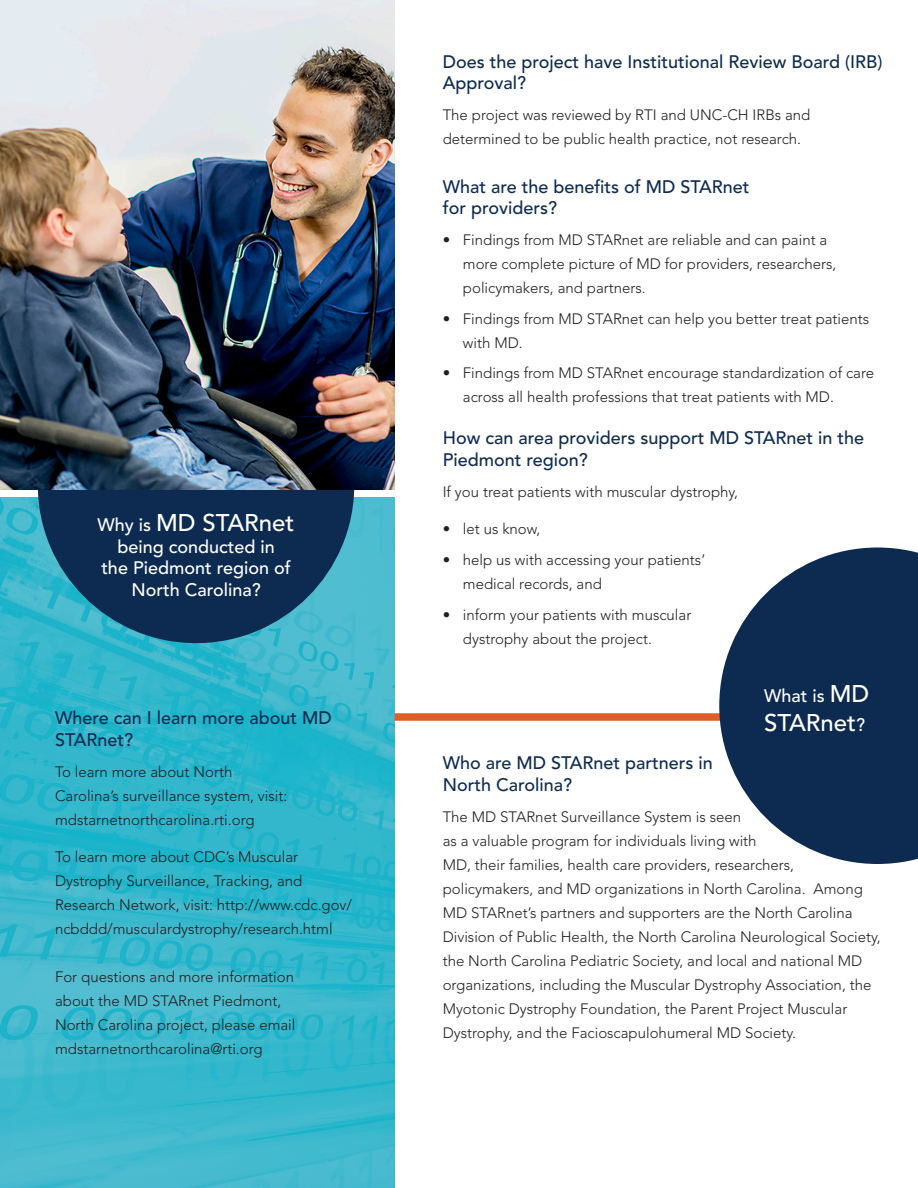
<style>
.page{position:relative;width:918px;height:1188px;background:#fff}
.page>*{position:absolute;margin:0;border:0;box-sizing:border-box;transform-origin:0 0}
.header1{font:500 24px "Avenir LT Std";color:#fff}
.header1-2{font:500 18px/21.6px "Avenir LT Std";color:#0d2b51}
.header1-3{font:500 18px/21.6px "Avenir LT Std";color:#fff;text-align:center}
.text{font:300 15px/24px "Avenir LT Std";color:#231f20}
.s1{font-size:18px}
.s2{font-size:24px}
</style>
<div class="page">
<div style="left:0;top:497px;width:395px;height:691px;background:#fff;opacity:.02"></div>
<div style="left:395px;top:713px;width:412px;height:8px;background:#dd5f26"></div>
<svg style="left:719px;top:548px;width:199px;height:316px;fill:#0d2b51"></svg>
<div style="left:38px;top:327px;width:316px;height:316px;background:#0d2b51;border-radius:50%"></div>
<img style="left:0;top:0;width:395px;height:490px">
<p class="header1" style="left:98px;top:509px;width:198px"><span class="s1">Why is</span> MD STARnet</p>
<p class="header1-3" style="left:101px;top:536px;width:191px">being conducted in<br>the Piedmont region of<br>North Carolina?</p>
<p class="header1-2" style="left:55px;top:708px;width:278px">Where can I learn more about MD<br>STARnet?</p>
<p class="text" style="left:55px;top:759px;width:234px">To learn more about North<br>Carolina’s surveillance system, visit: mdstarnetnorthcarolina.rti.org</p>
<p class="text" style="left:55px;top:845px;width:299px">To learn more about CDC’s Muscular Dystrophy Surveillance, Tracking, and Research Network, visit: http://www.cdc.gov/ ncbddd/musculardystrophy/research.html</p>
<p class="text" style="left:55px;top:965px;width:242px">For questions and more information about the MD STARnet Piedmont, North Carolina project, please email mdstarnetnorthcarolina@rti.org</p>
<p class="header1-2" style="left:443px;top:51px;width:441px">Does the project have Institutional Review Board (IRB)<br>Approval?</p>
<p class="text" style="left:443px;top:103px;width:369px">The project was reviewed by RTI and UNC-CH IRBs and determined to be public health practice, not research.</p>
<p class="header1-2" style="left:443px;top:176px;width:308px">What are the benefits of MD STARnet for providers?</p>
<p class="text" style="left:463px;top:228px;width:375px;text-indent:-20px">• Findings from MD STARnet are reliable and can paint a more complete picture of MD for providers, researchers, policymakers, and partners.</p>
<p class="text" style="left:463px;top:307px;width:408px;text-indent:-20px">• Findings from MD STARnet can help you better treat patients with MD.</p>
<p class="text" style="left:463px;top:361px;width:413px;text-indent:-20px">• Findings from MD STARnet encourage standardization of care across all health professions that treat patients with MD.</p>
<p class="header1-2" style="left:443px;top:428px;width:423px">How can area providers support MD STARnet in the<br>Piedmont region?</p>
<p class="text" style="left:443px;top:479px;width:297px">If you treat patients with muscular dystrophy,</p>
<p class="text" style="left:443px;top:517px;width:99px">• let us know,</p>
<p class="text" style="left:463px;top:548px;width:244px;text-indent:-20px">• help us with accessing your patients’ medical records, and</p>
<p class="text" style="left:463px;top:602px;width:230px;text-indent:-20px">• inform your patients with muscular dystrophy about the project.</p>
<p class="header1-3" style="left:764px;top:685px;width:107px">What is <span class="s2">MD</span></p>
<p class="header1" style="left:764px;top:708px;width:103px">STARnet<span class="s1">?</span></p>
<p class="header1-2" style="left:443px;top:753px;width:272px">Who are MD STARnet partners in<br>North Carolina?</p>
<p class="text" style="left:443px;top:804px;width:439px">The MD STARnet Surveillance System is seen<br>as a valuable program for individuals living with<br>MD, their families, health care providers, researchers, policymakers, and MD organizations in North Carolina. Among MD STARnet’s partners and supporters are the North Carolina Division of Public Health, the North Carolina Neurological Society, the North Carolina Pediatric Society, and local and national MD organizations, including the Muscular Dystrophy Association, the Myotonic Dystrophy Foundation, the Parent Project Muscular Dystrophy, and the Facioscapulohumeral MD Society.</p>
</div>
